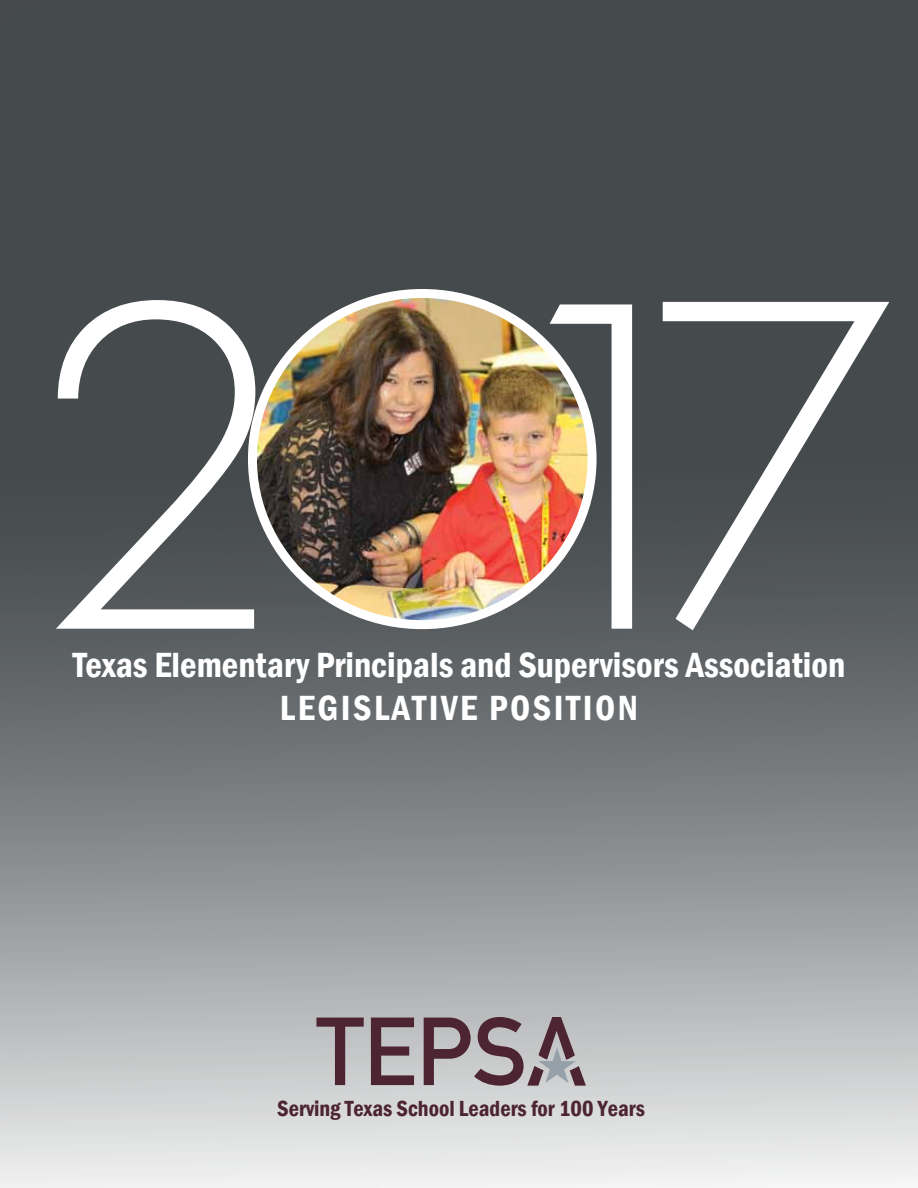
<style>
.page{position:relative;width:918px;height:1188px;background:#fff}
.page>*{position:absolute;margin:0;border:0;box-sizing:border-box;transform-origin:0 0}
.t1{font:300 430.05px "Futura";color:#fff}
.t2{font:600 condensed 36px/43.2px "Franklin Gothic";color:#fff;text-align:center}
.t3{font:600 condensed 22.5px "Franklin Gothic";color:#4c2432}
</style>
<div class="page">
<img style="left:0;top:0;width:918px;height:1188px">
<img style="left:252px;top:293px;width:340px;height:332px">
<div style="left:248px;top:289px;width:349px;height:340px;border:9px solid #fff;border-radius:50%"></div>
<svg style="left:316px;top:1018px;width:48px;height:67px;background:#9f9499"></svg>
<svg style="left:371px;top:1018px;width:43px;height:67px;background:#836e76"></svg>
<svg style="left:424px;top:1017px;width:162px;height:69px;background:#97898f"></svg>
<h1 class="t1" style="left:28px;top:182px;width:876px">2 17</h1>
<p class="t2" style="left:73px;top:643px;width:774px">Texas Elementary Principals and Supervisors Association<br>LEGISLATIVE POSITION</p>
<p class="t3" style="left:277px;top:1093px;width:369px">Serving Texas School Leaders for 100 Years</p>
</div>
